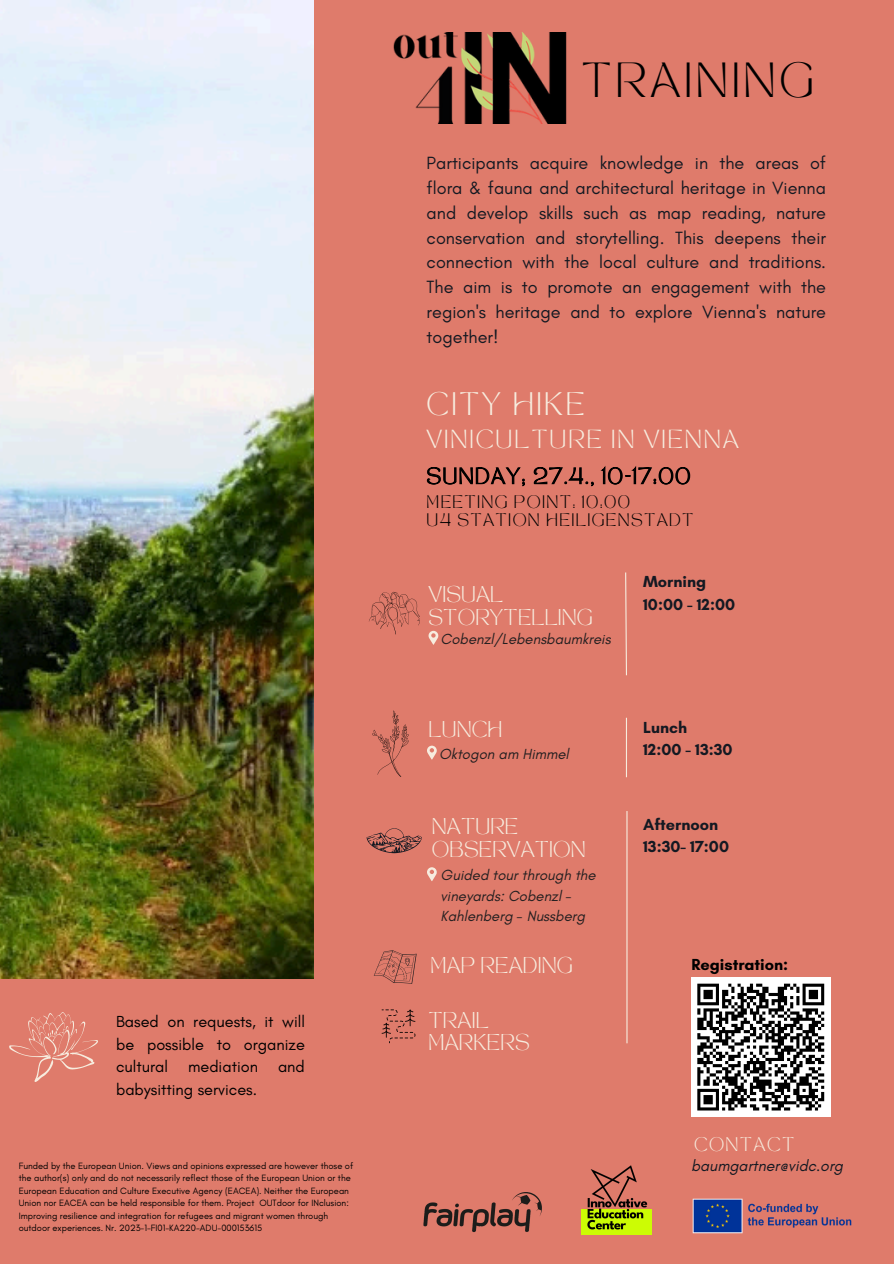
<style>
.page{position:relative;width:894px;height:1264px;background:#fff}
.page>*{position:absolute;margin:0;border:0;box-sizing:border-box;transform-origin:0 0}
.t1{font:34.5px "TAN MONCHERI Regular";letter-spacing:.105em;color:#000}
.t2{font:22.8px "TAN MONCHERI Regular";letter-spacing:.105em;color:#f7ecde}
.t3{font:18.3px "TAN MONCHERI Regular";letter-spacing:.105em;color:#f7ecde}
.t4{font:18px/24.8px "Glacial Indifference";color:#141922;text-align:justify}
.t5{font:16.35px/22.5px "Glacial Indifference";color:#000;text-align:justify}
.t6{font:700 16.35px "Glacial Indifference";color:#000}
.t7{font:700 16.2px/22.8px "Glacial Indifference";color:#141922}
.t8{font:16.05px/21.8px "TAN MONCHERI Regular";letter-spacing:.01em;color:#f7ecde}
.t9{font:15.9px/22.4px "TAN MONCHERI Regular";letter-spacing:.01em;color:#f7ecde}
.t10{font:italic 15.9px "Glacial Indifference";color:#141922}
.t11{font:italic 14.85px/20.7px "Glacial Indifference";color:#231f20}
.t12{font:13.8px "TAN MONCHERI Regular";letter-spacing:.105em;color:#f7ecde}
.t13{font:12.75px "TAN MONCHERI Regular";letter-spacing:.105em;color:#000}
.t14{font:9.3px/12.5px "Glacial Indifference";color:#000}
</style>
<div class="page">
<div style="left:0;top:0;width:893px;height:1263px;background:#df7b6b"></div>
<img style="left:393px;top:33px;width:173px;height:91px">
<svg style="left:9px;top:1012px;width:89px;height:69px"></svg>
<img style="left:423px;top:1192px;width:118px;height:41px">
<img style="left:581px;top:1165px;width:70px;height:69px">
<img style="left:692px;top:1198px;width:160px;height:36px">
<img style="left:0;top:0;width:313px;height:978px">
<hr style="left:625px;top:717px;width:2px;height:60px;background:#f7ecde">
<svg style="left:374px;top:950px;width:42px;height:34px"></svg>
<svg style="left:369px;top:591px;width:50px;height:43px"></svg>
<svg style="left:625px;top:572px;width:2px;height:104px"></svg>
<svg style="left:428px;top:631px;width:10px;height:14px"></svg>
<svg style="left:427px;top:867px;width:9px;height:14px"></svg>
<svg style="left:381px;top:1009px;width:34px;height:34px"></svg>
<svg style="left:366px;top:828px;width:55px;height:25px"></svg>
<hr style="left:626px;top:811px;width:1px;height:232px;background:#f7ecde">
<svg style="left:427px;top:745px;width:9px;height:15px"></svg>
<svg style="left:372px;top:710px;width:36px;height:67px"></svg>
<svg style="left:426px;top:466px;width:264px;height:21px"></svg>
<div style="left:691px;top:977px;width:139px;height:139px;background:#fff"></div>
<svg style="left:697px;top:983px;width:128px;height:128px"></svg>
<p class="t1" style="left:581px;top:62px;width:234px">TRAINING</p>
<p class="t4" style="left:426px;top:151px;width:401px">Participants acquire knowledge in the areas of flora &amp; fauna and architectural heritage in Vienna and develop skills such as map reading, nature conservation and storytelling. This deepens their connection with the local culture and traditions.<br>The aim is to promote an engagement with the region's heritage and to explore Vienna's nature together!</p>
<h5 class="t2" style="left:426px;top:391px;width:159px">CITY HIKE</h5>
<h5 class="t3" style="left:426px;top:429px;width:314px">VINICULTURE IN VIENNA</h5>
<p class="t13" style="left:426px;top:495px;width:205px">MEETING POINT: 10:00</p>
<p class="t13" style="left:426px;top:513px;width:268px">U4 STATION HEILIGENSTADT</p>
<h3 class="t9" style="left:428px;top:586px;width:166px">VISUAL<br>STORYTELLING</h3>
<h5 class="t7" style="left:643px;top:570px;width:93px">Morning<br>10:00 - 12:00</h5>
<p class="t11" style="left:440px;top:629px;width:171px">Cobenzl/Lebensbaumkreis</p>
<p class="t5" style="left:116px;top:1010px;width:190px">Based on requests, it will be possible to organize cultural mediation and babysitting services.</p>
<p class="t9" style="left:428px;top:720px;width:75px">LUNCH</p>
<h6 class="t11" style="left:439px;top:743px;width:131px">Oktogon am Himmel</h6>
<p class="t9" style="left:432px;top:818px;width:155px">NATURE<br>OBSERVATION</p>
<p class="t11" style="left:440px;top:864px;width:156px">Guided tour through the vineyards: Cobenzl -<br>Kahlenberg - Nussberg</p>
<p class="t8" style="left:430px;top:957px;width:144px">MAP READING</p>
<h5 class="t8" style="left:428px;top:1012px;width:103px">TRAIL<br>MARKERS</h5>
<p class="t7" style="left:643px;top:715px;width:91px">Lunch<br>12:00 - 13:30</p>
<p class="t7" style="left:643px;top:812px;width:87px">Afternoon<br>13:30- 17:00</p>
<h6 class="t6" style="left:691px;top:954px;width:98px">Registration:</h6>
<p class="t12" style="left:693px;top:1136px;width:102px">CONTACT</p>
<h4 class="t14" style="left:19px;top:1159px;width:336px">Funded by the European Union. Views and opinions expressed are however those of</h4>
<h1 class="t10" style="left:691px;top:1155px;width:153px">baumgartner@vidc.org</h1>
<h4 class="t14" style="left:19px;top:1171px;width:333px">the author(s) only and do not necessarily reflect those of the European Union or the European Education and Culture Executive Agency (EACEA). Neither the European Union nor EACEA can be held responsible for them. Project OUTdoor for INclusion:<br>Improving resilience and integration for refugees and migrant women through outdoor experiences. Nr. 2023-1-FI01-KA220-ADU-000153615</h4>
</div>
